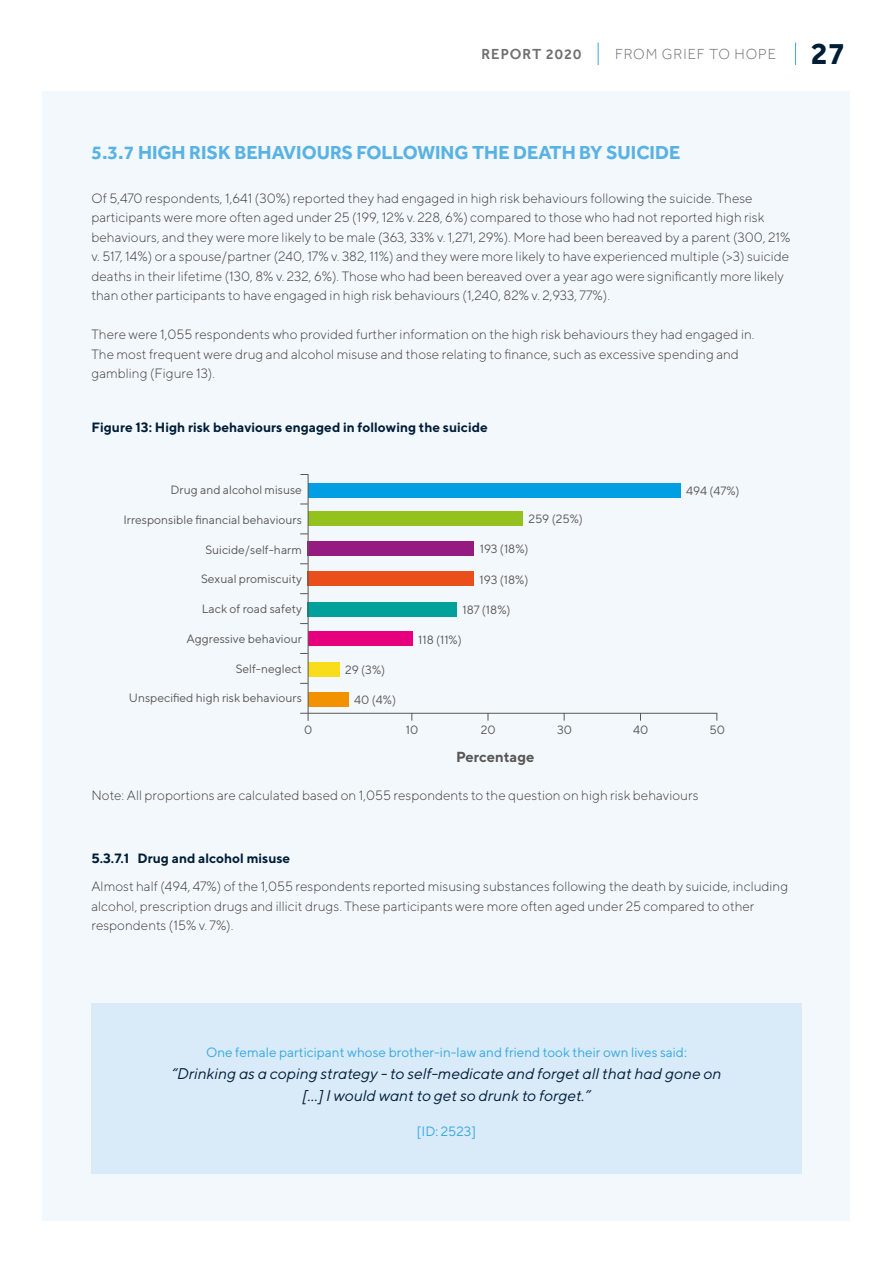
<style>
.page{position:relative;width:893px;height:1263px;background:#fff}
.page>*{position:absolute;margin:0;border:0;box-sizing:border-box;transform-origin:0 0}
.t1{font:700 19.5px "Effra";color:#59b2e4}
.t2{font:italic 15.45px/22.2px "TT Norms";color:#001d36;text-align:center}
.t3{font:300 15px "Effra";letter-spacing:.06em;color:#706f6f}
.t4{font:500 15px "Effra";letter-spacing:.06em;color:#706f6f}
.t5{font:700 14.55px "TT Norms";color:#575756}
.t6{font:300 13.5px/19.5px "TT Norms";color:#3c3c3b}
.t7{font:700 13.5px "TT Norms";color:#001d36}
.t8{font:13.5px "TT Norms";color:#36a9e1}
.t9{font:12px "TT Norms";color:#575756}
.s1{font-weight:700;font-size:31.5px;color:#001d36}
</style>
<div class="page">
<svg style="left:795px;top:43px;width:1px;height:22px"></svg>
<svg style="left:598px;top:43px;width:1px;height:22px"></svg>
<div style="left:43px;top:91px;width:807px;height:1129px;background:#f3f8fd"></div>
<div style="left:308px;top:483px;width:372px;height:15px;background:#009fe3"></div>
<div style="left:308px;top:511px;width:215px;height:15px;background:#95c11f"></div>
<div style="left:308px;top:541px;width:166px;height:15px;background:#951b81"></div>
<div style="left:308px;top:571px;width:166px;height:15px;background:#e94e1b"></div>
<div style="left:308px;top:602px;width:149px;height:14px;background:#00a19a"></div>
<div style="left:308px;top:631px;width:105px;height:15px;background:#e6007d"></div>
<div style="left:308px;top:662px;width:31px;height:15px;background:#f9dc1a"></div>
<div style="left:308px;top:692px;width:40px;height:14px;background:#f39200"></div>
<hr style="left:308px;top:474px;width:1px;height:247px;background:#575756">
<hr style="left:300px;top:713px;width:417px;height:1px;background:#575756">
<div style="left:91px;top:1003px;width:710px;height:171px;background:#d9eaf9"></div>
<p class="t4" style="left:482px;top:45px;width:101px">REPORT 2020</p>
<p class="t3" style="left:615px;top:45px;width:232px">FROM GRIEF TO HOPE <span class="s1">27</span></p>
<h1 class="t1" style="left:91px;top:141px;width:590px">5.3.7 HIGH RISK BEHAVIOURS FOLLOWING THE DEATH BY SUICIDE</h1>
<p class="t6" style="left:91px;top:188px;width:700px">Of 5,470 respondents, 1,641 (30%) reported they had engaged in high risk behaviours following the suicide. These participants were more often aged under 25 (199, 12% v. 228, 6%) compared to those who had not reported high risk behaviours, and they were more likely to be male (363, 33% v. 1,271, 29%). More had been bereaved by a parent (300, 21% v. 517, 14%) or a spouse/partner (240, 17% v. 382, 11%) and they were more likely to have experienced multiple (&gt;3) suicide deaths in their lifetime (130, 8% v. 232, 6%). Those who had been bereaved over a year ago were significantly more likely than other participants to have engaged in high risk behaviours (1,240, 82% v. 2,933, 77%).</p>
<p class="t6" style="left:91px;top:324px;width:665px">There were 1,055 respondents who provided further information on the high risk behaviours they had engaged in.<br>The most frequent were drug and alcohol misuse and those relating to finance, such as excessive spending and gambling (Figure 13).</p>
<p class="t9" style="left:386px;top:186px;width:49px">203 (3%)</p>
<p class="t9" style="left:360px;top:218px;width:10px">0</p>
<p class="t9" style="left:456px;top:218px;width:30px">1000</p>
<p class="t9" style="left:401px;top:218px;width:25px">500</p>
<p class="t9" style="left:506px;top:218px;width:29px">1500</p>
<p class="t9" style="left:556px;top:218px;width:33px">2000</p>
<p class="t9" style="left:608px;top:218px;width:32px">2500</p>
<p class="t9" style="left:657px;top:218px;width:33px">3000</p>
<p class="t5" style="left:484px;top:246px;width:74px">Frequency</p>
<p class="t9" style="left:153px;top:275px;width:203px">* experienced for more than 3 months</p>
<p class="t7" style="left:91px;top:419px;width:398px">Figure 13: High risk behaviours engaged in following the suicide</p>
<p class="t9" style="left:171px;top:482px;width:133px">Drug and alcohol misuse</p>
<p class="t9" style="left:686px;top:484px;width:55px">494 (47%)</p>
<p class="t9" style="left:529px;top:512px;width:56px">259 (25%)</p>
<p class="t9" style="left:480px;top:542px;width:50px">193 (18%)</p>
<p class="t9" style="left:480px;top:572px;width:50px">193 (18%)</p>
<p class="t9" style="left:463px;top:602px;width:49px">187 (18%)</p>
<p class="t9" style="left:418px;top:632px;width:45px">118 (11%)</p>
<p class="t9" style="left:345px;top:663px;width:42px">29 (3%)</p>
<p class="t9" style="left:354px;top:692px;width:43px">40 (4%)</p>
<p class="t9" style="left:304px;top:722px;width:10px">0</p>
<p class="t9" style="left:406px;top:722px;width:14px">10</p>
<p class="t9" style="left:123px;top:512px;width:180px">Irresponsible financial behaviours</p>
<p class="t9" style="left:205px;top:542px;width:98px">Suicide/self-harm</p>
<p class="t9" style="left:201px;top:572px;width:102px">Sexual promiscuity</p>
<p class="t9" style="left:202px;top:601px;width:102px">Lack of road safety</p>
<p class="t9" style="left:186px;top:631px;width:117px">Aggressive behaviour</p>
<p class="t9" style="left:236px;top:661px;width:68px">Self-neglect</p>
<p class="t9" style="left:129px;top:691px;width:175px">Unspecified high risk behaviours</p>
<p class="t9" style="left:481px;top:722px;width:16px">20</p>
<p class="t9" style="left:557px;top:722px;width:16px">30</p>
<p class="t9" style="left:633px;top:722px;width:17px">40</p>
<p class="t9" style="left:709px;top:722px;width:17px">50</p>
<p class="t5" style="left:456px;top:747px;width:80px">Percentage</p>
<p class="t6" style="left:91px;top:785px;width:608px">Note: All proportions are calculated based on 1,055 respondents to the question on high risk behaviours</p>
<p class="t7" style="left:91px;top:850px;width:200px">5.3.7.1 Drug and alcohol misuse</p>
<p class="t6" style="left:91px;top:877px;width:698px">Almost half (494, 47%) of the 1,055 respondents reported misusing substances following the death by suicide, including alcohol, prescription drugs and illicit drugs. These participants were more often aged under 25 compared to other respondents (15% v. 7%).</p>
<p class="t8" style="left:206px;top:1044px;width:482px">One female participant whose brother-in-law and friend took their own lives said:</p>
<p class="t2" style="left:171px;top:1062px;width:551px">“Drinking as a coping strategy - to self-medicate and forget all that had gone on […] I would want to get so drunk to forget.”</p>
<p class="t8" style="left:417px;top:1122px;width:61px">[ID: 2523]</p>
</div>
